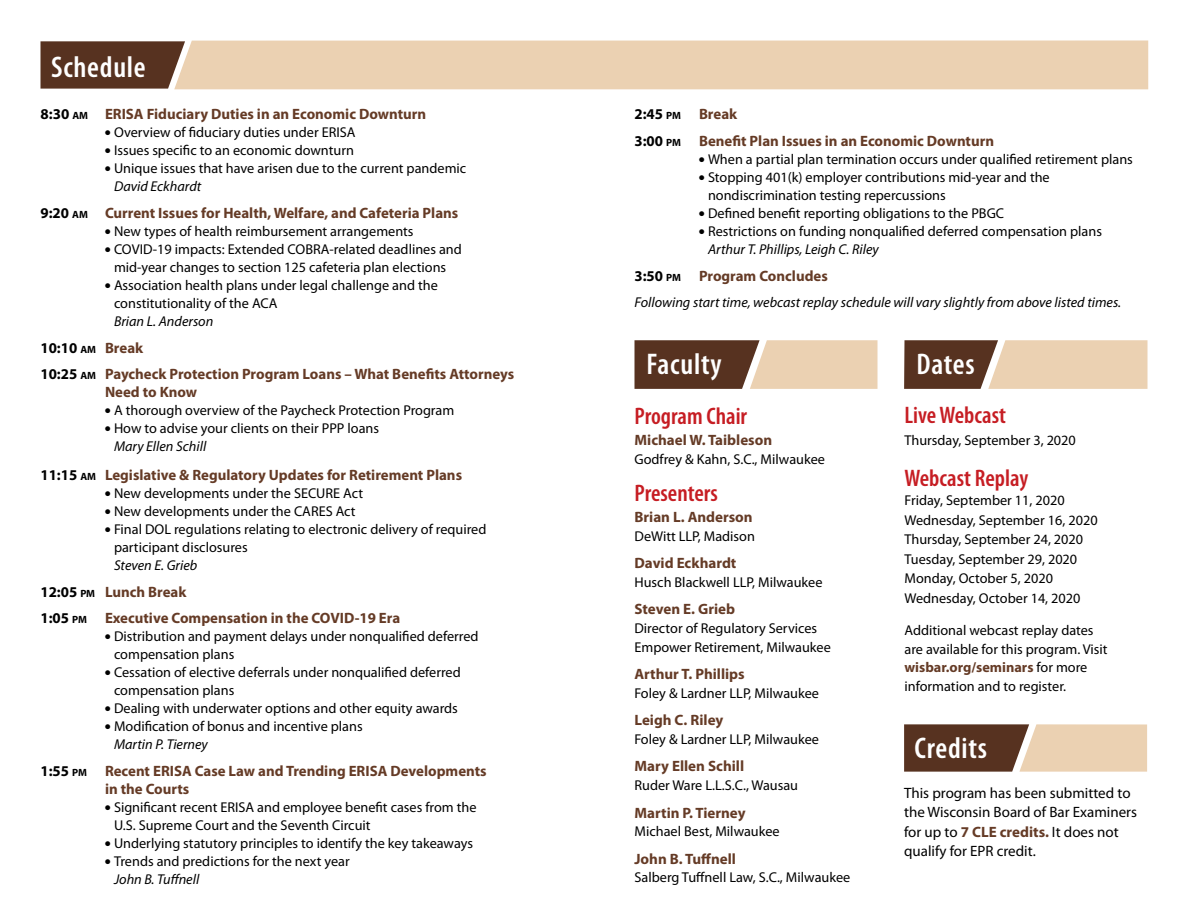
<style>
.page{position:relative;width:1188px;height:918px;background:#fff}
.page>*{position:absolute;margin:0;border:0;box-sizing:border-box;transform-origin:0 0}
.t1{font:600 condensed 30px "Myriad Pro";letter-spacing:.025em;color:#fff}
.t2{font:600 condensed 24px "Myriad Pro";color:#c61d23}
.t3{font:700 15px/26.7px "Myriad Pro";color:#653b26}
.t4{font:15px/19.5px "Myriad Pro";color:#000}
.t5{font:14.25px/18px "Myriad Pro";color:#000}
.t6{font:italic 14.25px "Myriad Pro";color:#000}
.s1{color:#000}
.s2{font-size:10.5px;color:#000}
.s3{font-style:italic}
.s4{font-weight:700;color:#653b26}
</style>
<div class="page">
<svg style="left:904px;top:724px;width:243px;height:48px;background:#a58770"></svg>
<div style="left:174px;top:40px;width:975px;height:50px;background:#ebd1b2"></div>
<svg style="left:41px;top:41px;width:144px;height:48px;background:#623f2e"></svg>
<svg style="left:635px;top:340px;width:243px;height:49px;background:#a58770"></svg>
<svg style="left:904px;top:340px;width:244px;height:49px;background:#b89b82"></svg>
<h1 class="t1" style="left:51px;top:48px;width:96px">Schedule</h1>
<p class="t3" style="left:40px;top:101px;width:387px"><span class="s1">8:30</span> <span class="s2">AM</span> ERISA Fiduciary Duties in an Economic Downturn</p>
<p class="t5" style="left:105px;top:123px;width:252px">● Overview of fiduciary duties under ERISA</p>
<p class="t5" style="left:105px;top:141px;width:250px">● Issues specific to an economic downturn</p>
<p class="t5" style="left:114px;top:159px;width:354px;text-indent:-9px">● Unique issues that have arisen due to the current pandemic<br><span class="s3">David Eckhardt</span></p>
<p class="t3" style="left:40px;top:199px;width:419px"><span class="s1">9:20</span> <span class="s2">AM</span> Current Issues for Health, Welfare, and Cafeteria Plans</p>
<p class="t5" style="left:105px;top:222px;width:310px">● New types of health reimbursement arrangements</p>
<p class="t5" style="left:105px;top:240px;width:358px;text-align:center">● COVID-19 impacts: Extended COBRA-related deadlines and mid-year changes to section 125 cafeteria plan elections</p>
<p class="t5" style="left:114px;top:276px;width:325px;text-indent:-9px">● Association health plans under legal challenge and the constitutionality of the ACA</p>
<p class="t6" style="left:114px;top:312px;width:101px">Brian L. Anderson</p>
<p class="t3" style="left:40px;top:334px;width:475px"><span class="s1">10:10</span> <span class="s2">AM</span> Break<br><span class="s1">10:25</span> <span class="s2">AM</span> Paycheck Protection Program Loans – What Benefits Attorneys</p>
<p class="t3" style="left:105px;top:378px;width:94px">Need to Know</p>
<p class="t5" style="left:105px;top:401px;width:351px">● A thorough overview of the Paycheck Protection Program</p>
<p class="t5" style="left:114px;top:419px;width:267px;text-indent:-9px">● How to advise your clients on their PPP loans<br><span class="s3">Mary Ellen Schill</span></p>
<p class="t3" style="left:40px;top:461px;width:423px"><span class="s1">11:15</span> <span class="s2">AM</span> Legislative &amp; Regulatory Updates for Retirement Plans</p>
<p class="t5" style="left:105px;top:484px;width:260px">● New developments under the SECURE Act</p>
<p class="t5" style="left:105px;top:502px;width:252px">● New developments under the CARES Act</p>
<p class="t5" style="left:114px;top:520px;width:374px;text-indent:-9px">● Final DOL regulations relating to electronic delivery of required participant disclosures</p>
<p class="t6" style="left:114px;top:557px;width:85px">Steven E. Grieb</p>
<p class="t3" style="left:40px;top:578px;width:361px"><span class="s1">12:05</span> <span class="s2">PM</span> Lunch Break<br><span class="s1">1:05</span> <span class="s2">PM</span> Executive Compensation in the COVID-19 Era</p>
<p class="t5" style="left:114px;top:627px;width:366px;text-indent:-9px">● Distribution and payment delays under nonqualified deferred compensation plans</p>
<p class="t5" style="left:114px;top:663px;width:348px;text-indent:-9px">● Cessation of elective deferrals under nonqualified deferred compensation plans</p>
<p class="t5" style="left:105px;top:699px;width:354px">● Dealing with underwater options and other equity awards</p>
<p class="t5" style="left:114px;top:717px;width:250px;text-indent:-9px">● Modification of bonus and incentive plans<br><span class="s3">Martin P. Tierney</span></p>
<p class="t3" style="left:105px;top:762px;width:383px;line-height:18px;text-indent:-64px"><span class="s1">1:55</span> <span class="s2">PM</span> Recent ERISA Case Law and Trending ERISA Developments in the Courts</p>
<p class="t5" style="left:114px;top:798px;width:364px;text-indent:-9px">● Significant recent ERISA and employee benefit cases from the<br>U.S. Supreme Court and the Seventh Circuit</p>
<p class="t5" style="left:105px;top:834px;width:370px">● Underlying statutory principles to identify the key takeaways</p>
<p class="t5" style="left:114px;top:852px;width:237px;text-indent:-9px">● Trends and predictions for the next year<br><span class="s3">John B. Tuffnell</span></p>
<p class="t3" style="left:634px;top:100px;width:361px"><span class="s1">2:45</span> <span class="s2">PM</span> Break<br><span class="s1">3:00</span> <span class="s2">PM</span> Benefit Plan Issues in an Economic Downturn</p>
<p class="t5" style="left:699px;top:150px;width:435px">● When a partial plan termination occurs under qualified retirement plans</p>
<p class="t5" style="left:708px;top:168px;width:343px;text-indent:-9px">● Stopping 401(k) employer contributions mid-year and the nondiscrimination testing repercussions</p>
<p class="t5" style="left:699px;top:204px;width:307px">● Defined benefit reporting obligations to the PBGC</p>
<p class="t5" style="left:708px;top:222px;width:395px;text-indent:-9px">● Restrictions on funding nonqualified deferred compensation plans<br><span class="s3">Arthur T. Phillips, Leigh C. Riley</span></p>
<p class="t3" style="left:634px;top:262px;width:195px"><span class="s1">3:50</span> <span class="s2">PM</span> Program Concludes</p>
<p class="t6" style="left:634px;top:294px;width:488px">Following start time, webcast replay schedule will vary slightly from above listed times.</p>
<h1 class="t1" style="left:646px;top:346px;width:77px">Faculty</h1>
<h2 class="t2" style="left:634px;top:401px;width:114px">Program Chair</h2>
<p class="t3" style="left:634px;top:426px;width:139px">Michael W. Taibleson</p>
<p class="t5" style="left:634px;top:450px;width:192px">Godfrey &amp; Kahn, S.C., Milwaukee</p>
<h2 class="t2" style="left:634px;top:478px;width:85px">Presenters</h2>
<p class="t3" style="left:634px;top:503px;width:120px">Brian L. Anderson</p>
<p class="t5" style="left:634px;top:527px;width:122px">DeWitt LLP, Madison</p>
<p class="t3" style="left:634px;top:549px;width:103px">David Eckhardt</p>
<p class="t5" style="left:634px;top:573px;width:189px">Husch Blackwell LLP, Milwaukee</p>
<p class="t3" style="left:634px;top:595px;width:102px">Steven E. Grieb</p>
<p class="t5" style="left:634px;top:619px;width:198px;line-height:18.8px">Director of Regulatory Services<br>Empower Retirement, Milwaukee</p>
<p class="t3" style="left:634px;top:660px;width:112px">Arthur T. Phillips</p>
<p class="t5" style="left:634px;top:684px;width:186px">Foley &amp; Lardner LLP, Milwaukee</p>
<p class="t3" style="left:634px;top:706px;width:90px">Leigh C. Riley</p>
<p class="t5" style="left:634px;top:730px;width:186px">Foley &amp; Lardner LLP, Milwaukee</p>
<p class="t3" style="left:634px;top:753px;width:111px">Mary Ellen Schill</p>
<p class="t5" style="left:634px;top:776px;width:165px">Ruder Ware L.L.S.C., Wausau</p>
<p class="t3" style="left:634px;top:799px;width:113px">Martin P. Tierney</p>
<p class="t5" style="left:634px;top:822px;width:147px">Michael Best, Milwaukee</p>
<p class="t3" style="left:634px;top:845px;width:103px">John B. Tuffnell</p>
<p class="t5" style="left:634px;top:868px;width:217px">Salberg Tuffnell Law, S.C., Milwaukee</p>
<h1 class="t1" style="left:916px;top:346px;width:60px">Dates</h1>
<h2 class="t2" style="left:904px;top:400px;width:103px">Live Webcast</h2>
<p class="t5" style="left:904px;top:431px;width:173px">Thursday, September 3, 2020</p>
<h2 class="t2" style="left:904px;top:463px;width:125px">Webcast Replay</h2>
<p class="t5" style="left:904px;top:490px;width:195px;line-height:19.5px">Friday, September 11, 2020<br>Wednesday, September 16, 2020<br>Thursday, September 24, 2020<br>Tuesday, September 29, 2020<br>Monday, October 5, 2020<br>Wednesday, October 14, 2020</p>
<p class="t5" style="left:904px;top:621px;width:205px;line-height:18.8px">Additional webcast replay dates are available for this program. Visit <span class="s4">wisbar.org/seminars</span> for more information and to register.</p>
<h1 class="t1" style="left:915px;top:730px;width:74px">Credits</h1>
<p class="t4" style="left:904px;top:783px;width:235px">This program has been submitted to the Wisconsin Board of Bar Examiners for up to <span class="s4">7 CLE credits.</span> It does not qualify for EPR credit.</p>
</div>
